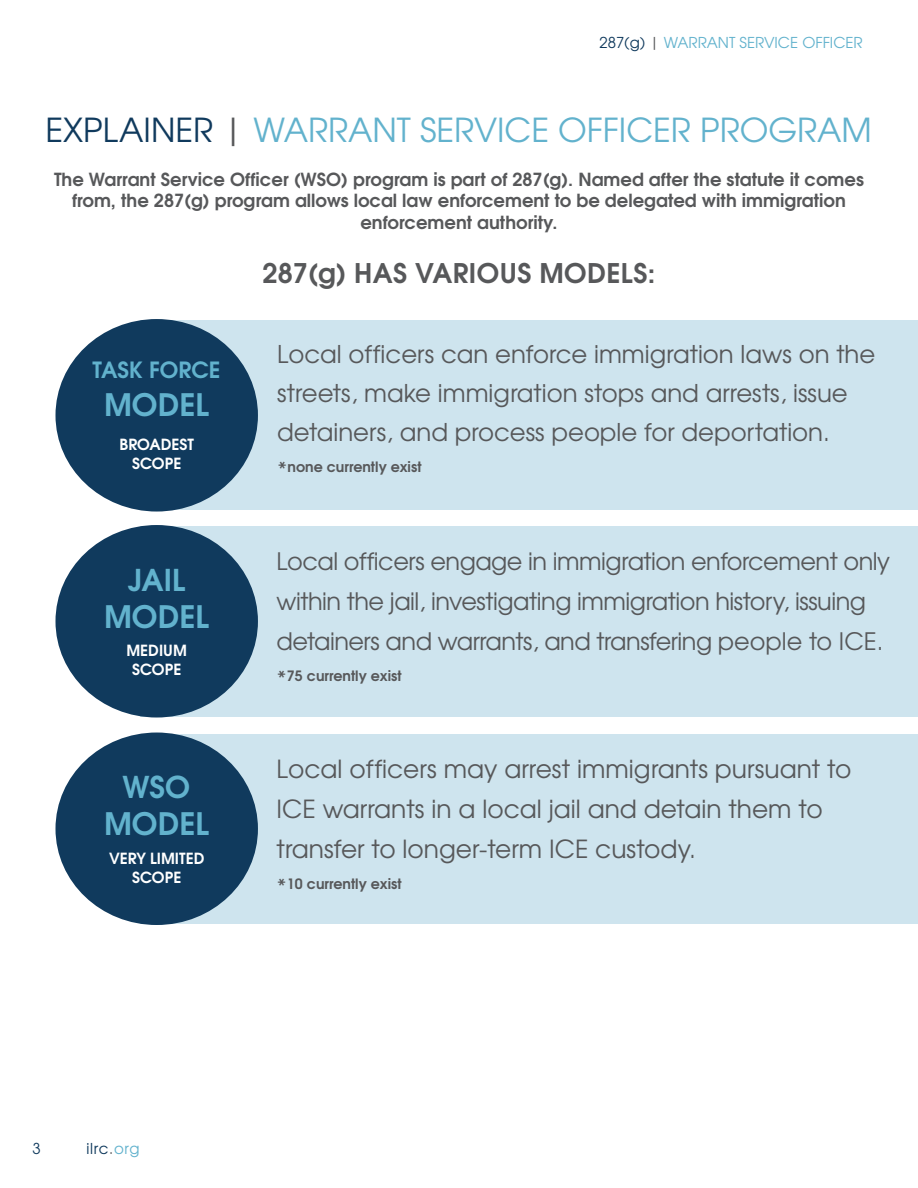
<style>
.page{position:relative;width:918px;height:1188px;background:#fff}
.page>*{position:absolute;margin:0;border:0;box-sizing:border-box;transform-origin:0 0}
.t1{font:33px "Te X Gyre Adventor";color:#62b2cd}
.t2{font:700 30.9px "Te X Gyre Adventor";color:#62b2cd}
.t3{font:700 30px "Te X Gyre Adventor";color:#62b2cd}
.t4{font:700 27px "Te X Gyre Adventor";letter-spacing:.015em;color:#57585a}
.t5{font:24.9px/39.9px "Te X Gyre Adventor";color:#57585a}
.t6{font:24.45px/39px "Te X Gyre Adventor";color:#57585a}
.t7{font:24px/39.9px "Te X Gyre Adventor";letter-spacing:-.02em;color:#57585a}
.t8{font:700 22.35px "Te X Gyre Adventor";color:#62b2cd}
.t9{font:700 18px/21.6px "Te X Gyre Adventor";color:#57585a;text-align:center}
.t10{font:700 15.3px/18.8px "Te X Gyre Adventor";color:#fff;text-align:center}
.t11{font:15px "Te X Gyre Adventor";color:#62b2cd}
.t12{font:15px "Te X Gyre Adventor";letter-spacing:.05em;color:#103a5d}
.t13{font:700 14.25px "Te X Gyre Adventor";color:#57585a}
.s1{color:#103a5d}
.s2{color:#57585a}
.s3{font-weight:400;font-size:24.45px}
.s4{color:#62b2cd}
</style>
<div class="page">
<div style="left:141px;top:320px;width:777px;height:190px;background:#cee4ee"></div>
<div style="left:56px;top:319px;width:202px;height:193px;background:#103a5d;border-radius:50%"></div>
<div style="left:141px;top:526px;width:777px;height:190px;background:#cee4ee"></div>
<div style="left:56px;top:525px;width:202px;height:193px;background:#103a5d;border-radius:50%"></div>
<div style="left:141px;top:734px;width:777px;height:190px;background:#cee4ee"></div>
<div style="left:56px;top:733px;width:202px;height:192px;background:#103a5d;border-radius:50%"></div>
<p class="t11" style="left:599px;top:31px;width:265px"><span class="s1">287(g)</span> <span class="s2">|</span> WARRANT SERVICE OFFICER</p>
<p class="t1" style="left:45px;top:104px;width:828px"><span class="s1">EXPLAINER</span> <span class="s2">|</span> WARRANT SERVICE OFFICER PROGRAM</p>
<p class="t9" style="left:54px;top:166px;width:811px">The Warrant Service Officer (WSO) program is part of 287(g). Named after the statute it comes from, the 287(g) program allows local law enforcement to be delegated with immigration enforcement authority.</p>
<p class="t4" style="left:263px;top:249px;width:394px">287(g) HAS VARIOUS MODELS:</p>
<p class="t8" style="left:93px;top:351px;width:129px">TASK FORCE</p>
<p class="t2" style="left:104px;top:377px;width:106px">MODEL</p>
<p class="t10" style="left:119px;top:434px;width:76px">BROADEST</p>
<p class="t10" style="left:132px;top:453px;width:51px">SCOPE</p>
<p class="t3" style="left:128px;top:554px;width:59px">JAIL</p>
<p class="t2" style="left:104px;top:590px;width:106px">MODEL</p>
<p class="t10" style="left:127px;top:640px;width:62px">MEDIUM</p>
<p class="t10" style="left:132px;top:659px;width:51px">SCOPE</p>
<p class="t3" style="left:123px;top:761px;width:69px">WSO</p>
<p class="t2" style="left:104px;top:797px;width:106px">MODEL</p>
<p class="t10" style="left:109px;top:847px;width:97px">VERY LIMITED<br>SCOPE</p>
<p class="t6" style="left:277px;top:333px;width:600px">Local officers can enforce immigration laws on the streets, make immigration stops and arrests, issue detainers, and process people for deportation.</p>
<p class="t13" style="left:277px;top:454px;width:146px"><span class="s3">*</span>none currently exist</p>
<p class="t7" style="left:277px;top:540px;width:615px">Local officers engage in immigration enforcement only within the jail, investigating immigration history, issuing detainers and warrants, and transfering people to ICE.</p>
<p class="t13" style="left:277px;top:664px;width:127px"><span class="s3">*</span>75 currently exist</p>
<p class="t5" style="left:277px;top:747px;width:576px">Local officers may arrest immigrants pursuant to<br>ICE warrants in a local jail and detain them to transfer to longer-term ICE custody.</p>
<p class="t13" style="left:277px;top:871px;width:127px"><span class="s3">*</span>10 currently exist</p>
<p class="t12" style="left:32px;top:1136px;width:10px">3</p>
<p class="t12" style="left:86px;top:1136px;width:55px">ilrc<span class="s2">.</span><span class="s4">org</span></p>
</div>
